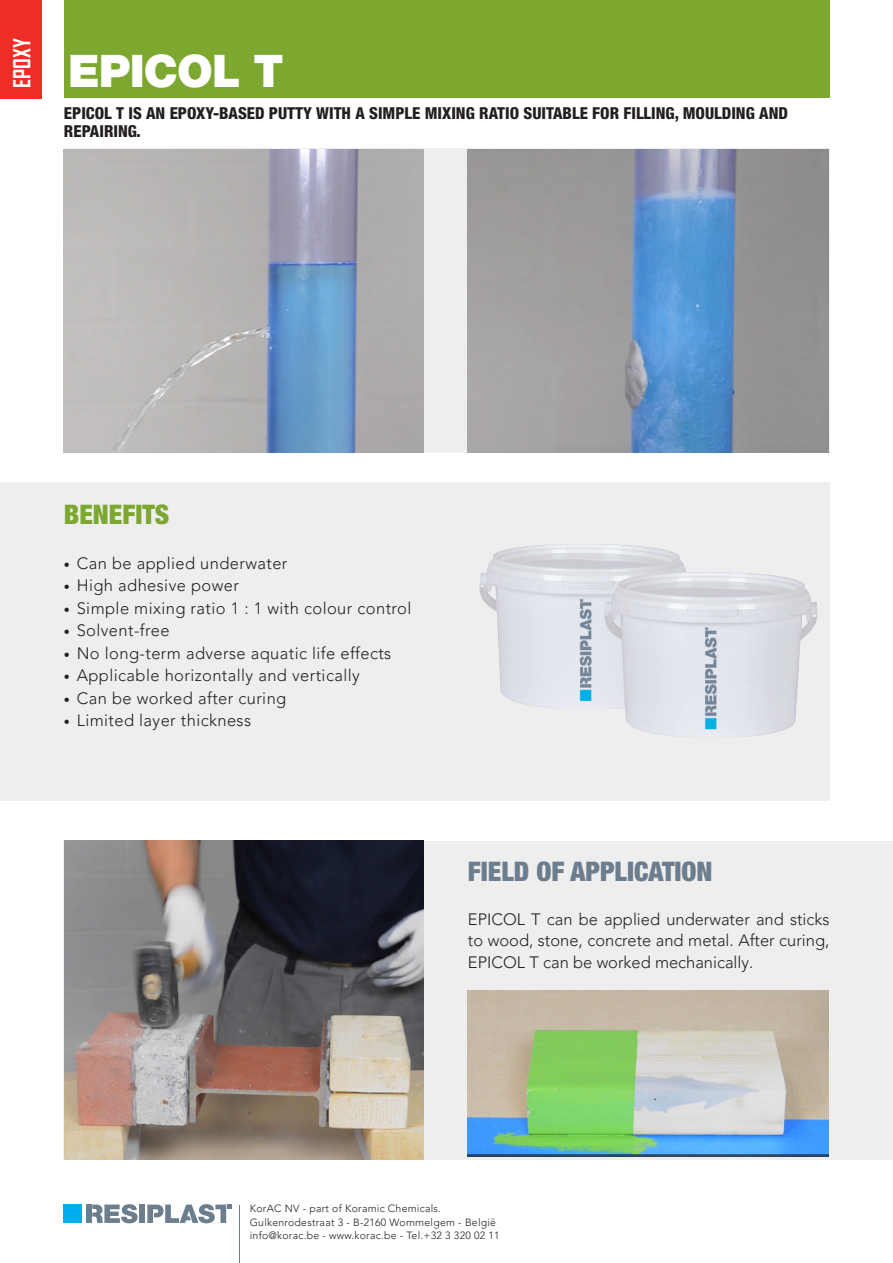
<style>
.page{position:relative;width:893px;height:1263px;background:#fff}
.page>*{position:absolute;margin:0;border:0;box-sizing:border-box;transform-origin:0 0}
.t1{font:900 45px "Helvetica Neue LT Std";letter-spacing:-.02em;color:#fff}
.BULLETS{font:900 condensed 27px "Helvetica Neue LT Std";color:#6c7d8e}
.BULLETS-2{font:900 condensed 27px "Helvetica Neue LT Std";color:#7da830}
.BULLETS-3{font:700 22.5px "Agency FB";color:#fff}
.BODY_TEXT{font:300 16.5px "Avenir LT Pro";letter-spacing:.025em;color:#231f20}
.BODY_TEXT-2{font:300 16.5px/21px "Avenir LT Pro";color:#231f20}
.t2{font:800 condensed 16.5px/18px "Helvetica Neue LT Std";color:#231f20}
.t3{font:300 10.5px/13.5px "Avenir LT Pro";letter-spacing:.025em;color:#231f20}
.s1{font-size:12px}
</style>
<div class="page">
<div style="left:139px;top:1204px;width:6px;height:19px;background:#6c7d8e"></div>
<div style="left:86px;top:1204px;width:5px;height:19px;background:#6c7d8e"></div>
<svg style="left:92px;top:1204px;width:46px;height:19px"></svg>
<svg style="left:147px;top:1204px;width:84px;height:19px"></svg>
<div style="left:64px;top:1204px;width:18px;height:19px;background:#00aeef"></div>
<hr style="left:240px;top:1205px;width:1px;height:58px;background:#6c7d8e">
<div style="left:0;top:0;width:42px;height:99px;background:#ee2e24"></div>
<div style="left:64px;top:0;width:765px;height:97px;background:#7da830"></div>
<div style="left:0;top:482px;width:829px;height:319px;background:#eeeeef"></div>
<img style="left:479px;top:544px;width:339px;height:193px">
<div style="left:64px;top:840px;width:829px;height:319px;background:#eeeeef"></div>
<div style="left:64px;top:148px;width:765px;height:305px;background:#eeeeef"></div>
<img style="left:64px;top:150px;width:360px;height:302px">
<img style="left:468px;top:149px;width:360px;height:304px">
<img style="left:468px;top:991px;width:360px;height:166px">
<img style="left:64px;top:841px;width:360px;height:318px">
<p class="BULLETS-3" style="left:8px;top:88px;width:51px;rotate:-90deg">EPOXY</p>
<p class="BULLETS-3" style="left:8px;top:89px;width:35px;rotate:-90deg">NEW</p>
<p class="t1" style="left:68px;top:44px;width:217px">EPICOL T</p>
<p class="t2" style="left:64px;top:104px;width:725px">EPICOL T IS AN EPOXY-BASED PUTTY WITH A SIMPLE MIXING RATIO SUITABLE FOR FILLING, MOULDING AND<br>REPAIRING.</p>
<p class="BULLETS-2" style="left:64px;top:497px;width:107px">BENEFITS</p>
<p class="BODY_TEXT" style="left:64px;top:553px;width:225px"><span class="s1">•</span> Can be applied underwater</p>
<p class="BODY_TEXT" style="left:64px;top:576px;width:176px"><span class="s1">•</span> High adhesive power</p>
<p class="BODY_TEXT" style="left:64px;top:598px;width:349px"><span class="s1">•</span> Simple mixing ratio 1 : 1 with colour control</p>
<p class="BODY_TEXT" style="left:64px;top:621px;width:107px"><span class="s1">•</span> Solvent-free</p>
<p class="BODY_TEXT" style="left:64px;top:643px;width:329px"><span class="s1">•</span> No long-term adverse aquatic life effects</p>
<p class="BODY_TEXT" style="left:64px;top:666px;width:297px"><span class="s1">•</span> Applicable horizontally and vertically</p>
<p class="BODY_TEXT" style="left:64px;top:688px;width:224px"><span class="s1">•</span> Can be worked after curing</p>
<p class="BODY_TEXT" style="left:64px;top:711px;width:189px"><span class="s1">•</span> Limited layer thickness</p>
<p class="BULLETS" style="left:468px;top:855px;width:246px">FIELD OF APPLICATION</p>
<p class="BODY_TEXT-2" style="left:468px;top:908px;width:363px">EPICOL T can be applied underwater and sticks to wood, stone, concrete and metal. After curing,</p>
<p class="BODY_TEXT-2" style="left:468px;top:952px;width:287px">EPICOL T can be worked mechanically.</p>
<p class="t3" style="left:250px;top:1202px;width:251px">KorAC NV - part of Koramic Chemicals.<br>Gulkenrodestraat 3 - B-2160 Wommelgem - België info@korac.be - www.korac.be - Tel.+32 3 320 02 11</p>
</div>
